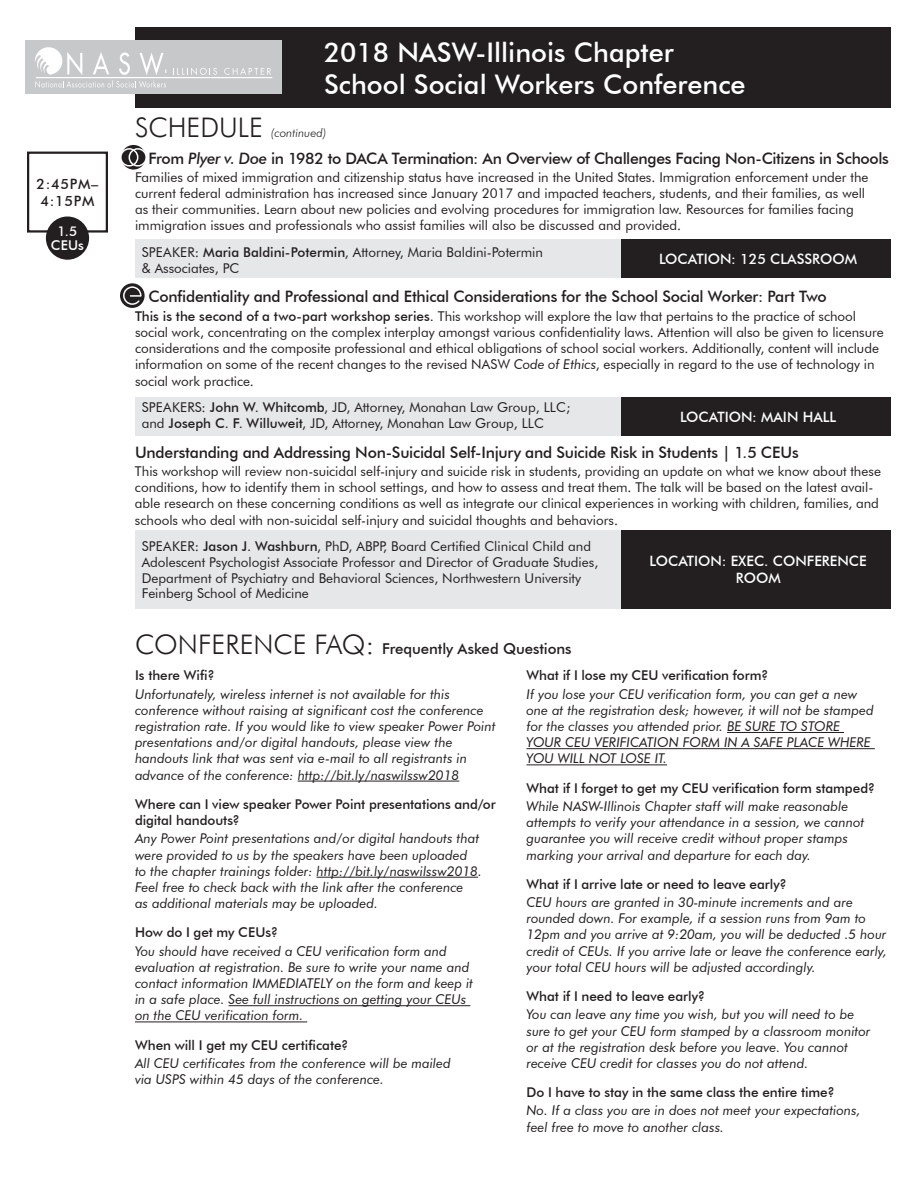
<style>
.page{position:relative;width:918px;height:1188px;background:#fff}
.page>*{position:absolute;margin:0;border:0;box-sizing:border-box;transform-origin:0 0}
.t1{font:500 27px/32.4px "Futura BT";color:#fff}
.t2{font:300 27px "Futura BT";color:#231f20}
.t3{font:500 15.75px "Futura BT";letter-spacing:-.02em;color:#231f20}
.t4{font:500 15px "Futura BT";letter-spacing:-.005em;color:#231f20}
.t5{font:500 14.25px/17.1px "Futura BT";color:#fff;text-align:center}
.t6{font:500 14.25px/17.1px "Futura BT";letter-spacing:.05em;color:#231f20}
.t7{font:italic 13.5px/16.2px "Futura BT";color:#231f20}
.t8{font:13.5px/16.2px "Futura BT";color:#231f20}
.t9{font:500 13.5px/16.2px "Futura BT";letter-spacing:-.005em;color:#231f20}
.t10{font:500 13.5px/13.5px "Futura BT";color:#fff;text-align:center}
.t11{font:italic 300 12px "Futura BT";color:#231f20}
.s1{font-style:italic}
.s2{font-weight:500}
.s3{font-weight:300;font-size:27px}
</style>
<div class="page">
<div style="left:135px;top:530px;width:486px;height:79px;background:#e6e7e9"></div>
<div style="left:135px;top:397px;width:486px;height:39px;background:#e6e7e9"></div>
<div style="left:135px;top:239px;width:486px;height:39px;background:#e6e7e9"></div>
<hr style="left:298px;top:781px;width:161px;height:1px;background:#231f20">
<hr style="left:317px;top:877px;width:161px;height:1px;background:#231f20">
<hr style="left:229px;top:1005px;width:241px;height:1px;background:#231f20">
<hr style="left:135px;top:1022px;width:172px;height:1px;background:#231f20">
<div style="left:621px;top:239px;width:270px;height:39px;background:#231f20"></div>
<div style="left:135px;top:27px;width:756px;height:81px;background:#231f20"></div>
<div style="left:25px;top:40px;width:257px;height:54px;background:#c7c8ca"></div>
<hr style="left:36px;top:77px;width:236px;height:1px;background:#fff">
<svg style="left:173px;top:68px;width:44px;height:7px"></svg>
<svg style="left:224px;top:68px;width:47px;height:7px"></svg>
<svg style="left:35px;top:47px;width:131px;height:41px"></svg>
<div style="left:27px;top:152px;width:81px;height:81px;border:2px solid #231f20"></div>
<div style="left:46px;top:217px;width:43px;height:43px;background:#231f20;border-radius:50%"></div>
<div style="left:621px;top:397px;width:270px;height:39px;background:#231f20"></div>
<div style="left:621px;top:530px;width:270px;height:79px;background:#231f20"></div>
<svg style="left:120px;top:283px;width:25px;height:25px"></svg>
<svg style="left:122px;top:286px;width:20px;height:20px"></svg>
<svg style="left:121px;top:145px;width:25px;height:25px"></svg>
<div style="left:120px;top:148px;width:18px;height:19px;border:2px solid #fff;border-radius:50%"></div>
<div style="left:129px;top:148px;width:18px;height:19px;border:2px solid #fff;border-radius:50%"></div>
<hr style="left:727px;top:732px;width:117px;height:1px;background:#231f20">
<hr style="left:526px;top:748px;width:349px;height:1px;background:#231f20">
<hr style="left:526px;top:764px;width:141px;height:1px;background:#231f20">
<p class="t6" style="left:37px;top:175px;width:63px">2:45PM–<br>4:15PM</p>
<p class="t10" style="left:51px;top:225px;width:35px">1.5<br>CEUs</p>
<h1 class="t1" style="left:324px;top:36px;width:423px">2018 NASW-Illinois Chapter<br>School Social Workers Conference</h1>
<h1 class="t2" style="left:135px;top:111px;width:129px">SCHEDULE</h1>
<p class="t11" style="left:271px;top:125px;width:58px">(continued)</p>
<p class="t3" style="left:148px;top:148px;width:742px">From <span class="s1">Plyer v. Doe</span> in 1982 to DACA Termination: An Overview of Challenges Facing Non-Citizens in Schools</p>
<p class="t8" style="left:135px;top:169px;width:735px">Families of mixed immigration and citizenship status have increased in the United States. Immigration enforcement under the current federal administration has increased since January 2017 and impacted teachers, students, and their families, as well as their communities. Learn about new policies and evolving procedures for immigration law. Resources for families facing immigration issues and professionals who assist families will also be discussed and provided.</p>
<p class="t8" style="left:142px;top:244px;width:403px;line-height:15.8px">SPEAKER: <span class="s2">Maria Baldini-Potermin</span>, Attorney, Maria Baldini-Potermin &amp; Associates, PC</p>
<p class="t3" style="left:148px;top:287px;width:680px">Confidentiality and Professional and Ethical Considerations for the School Social Worker: Part Two</p>
<p class="t8" style="left:135px;top:308px;width:750px"><span class="s2">This is the second of a two-part workshop series.</span> This workshop will explore the law that pertains to the practice of school social work, concentrating on the complex interplay amongst various confidentiality laws. Attention will also be given to licensure considerations and the composite professional and ethical obligations of school social workers. Additionally, content will include information on some of the recent changes to the revised NASW <span class="s1">Code of Ethics</span>, especially in regard to the use of technology in social work practice.</p>
<p class="t8" style="left:142px;top:399px;width:430px;line-height:15.8px">SPEAKERS: <span class="s2">John W. Whitcomb</span>, JD, Attorney, Monahan Law Group, LLC; and <span class="s2">Joseph C. F. Willuweit</span>, JD, Attorney, Monahan Law Group, LLC</p>
<p class="t3" style="left:135px;top:442px;width:665px">Understanding and Addressing Non-Suicidal Self-Injury and Suicide Risk in Students | 1.5 CEUs</p>
<p class="t8" style="left:135px;top:463px;width:747px">This workshop will review non-suicidal self-injury and suicide risk in students, providing an update on what we know about these conditions, how to identify them in school settings, and how to assess and treat them. The talk will be based on the latest avail&shy;able research on these concerning conditions as well as integrate our clinical experiences in working with children, families, and schools who deal with non-suicidal self-injury and suicidal thoughts and behaviors.</p>
<p class="t8" style="left:142px;top:538px;width:458px;line-height:15.8px">SPEAKER: <span class="s2">Jason J. Washburn</span>, PhD, ABPP, Board Certified Clinical Child and Adolescent Psychologist Associate Professor and Director of Graduate Studies, Department of Psychiatry and Behavioral Sciences, Northwestern University Feinberg School of Medicine</p>
<p class="t5" style="left:659px;top:250px;width:200px">LOCATION: 125 CLASSROOM</p>
<p class="t5" style="left:680px;top:408px;width:158px">LOCATION: MAIN HALL</p>
<p class="t5" style="left:650px;top:553px;width:219px">LOCATION: EXEC. CONFERENCE<br>ROOM</p>
<p class="t4" style="left:135px;top:639px;width:438px"><span class="s3">CONFERENCE FAQ:</span> Frequently Asked Questions</p>
<p class="t9" style="left:135px;top:667px;width:81px">Is there Wifi?</p>
<p class="t7" style="left:135px;top:686px;width:362px">Unfortunately, wireless internet is not available for this conference without raising at significant cost the conference registration rate. If you would like to view speaker Power Point presentations and/or digital handouts, please view the handouts link that was sent via e-mail to all registrants in advance of the conference: http://bit.ly/naswilssw2018</p>
<p class="t9" style="left:135px;top:796px;width:362px">Where can I view speaker Power Point presentations and/or digital handouts?</p>
<p class="t7" style="left:135px;top:830px;width:349px">Any Power Point presentations and/or digital handouts that were provided to us by the speakers have been uploaded to the chapter trainings folder: http://bit.ly/naswilssw2018.<br>Feel free to check back with the link after the conference<br>as additional materials may be uploaded.</p>
<p class="t9" style="left:135px;top:924px;width:145px">How do I get my CEUs?</p>
<p class="t7" style="left:135px;top:943px;width:340px">You should have received a CEU verification form and evaluation at registration. Be sure to write your name and contact information IMMEDIATELY on the form and keep it in a safe place. See full instructions on getting your CEUs on the CEU verification form.</p>
<p class="t9" style="left:135px;top:1037px;width:215px">When will I get my CEU certificate?</p>
<p class="t7" style="left:135px;top:1055px;width:317px">All CEU certificates from the conference will be mailed via USPS within 45 days of the conference.</p>
<p class="t9" style="left:526px;top:667px;width:244px">What if I lose my CEU verification form?</p>
<p class="t7" style="left:526px;top:686px;width:349px">If you lose your CEU verification form, you can get a new one at the registration desk; however, it will not be stamped for the classes you attended prior. BE SURE TO STORE YOUR CEU VERIFICATION FORM IN A SAFE PLACE WHERE YOU WILL NOT LOSE IT.</p>
<p class="t9" style="left:526px;top:780px;width:350px">What if I forget to get my CEU verification form stamped?</p>
<p class="t7" style="left:526px;top:798px;width:339px">While NASW-Illinois Chapter staff will make reasonable attempts to verify your attendance in a session, we cannot guarantee you will receive credit without proper stamps marking your arrival and departure for each day.</p>
<p class="t9" style="left:526px;top:876px;width:262px">What if I arrive late or need to leave early?</p>
<p class="t7" style="left:526px;top:894px;width:362px">CEU hours are granted in 30-minute increments and are rounded down. For example, if a session runs from 9am to 12pm and you arrive at 9:20am, you will be deducted .5 hour credit of CEUs. If you arrive late or leave the conference early, your total CEU hours will be adjusted accordingly.</p>
<p class="t9" style="left:526px;top:988px;width:180px">What if I need to leave early?</p>
<p class="t7" style="left:526px;top:1006px;width:345px">You can leave any time you wish, but you will need to be sure to get your CEU form stamped by a classroom monitor or at the registration desk before you leave. You cannot receive CEU credit for classes you do not attend.</p>
<p class="t9" style="left:526px;top:1084px;width:310px">Do I have to stay in the same class the entire time?</p>
<p class="t7" style="left:526px;top:1102px;width:336px">No. If a class you are in does not meet your expectations, feel free to move to another class.</p>
</div>
